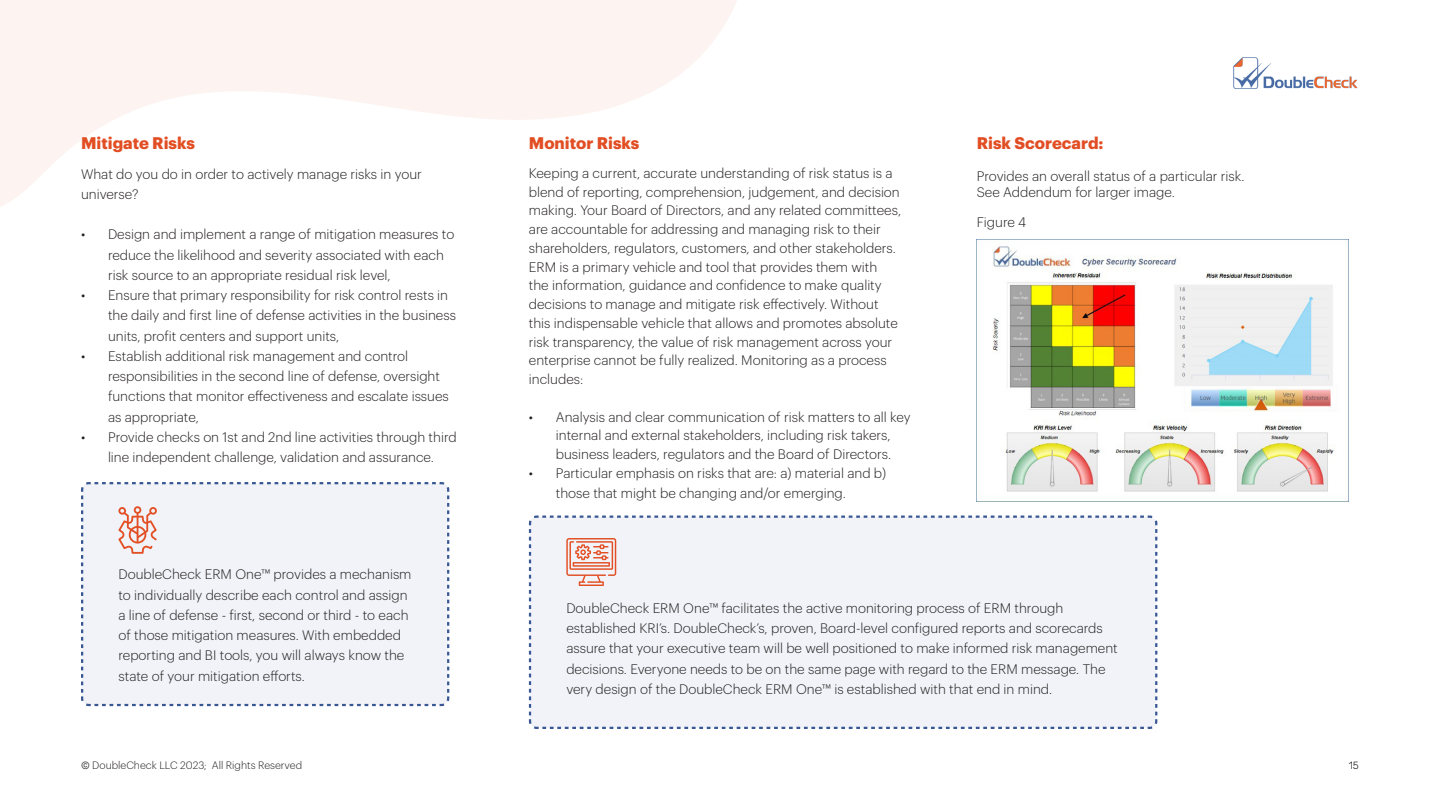
<style>
.page{position:relative;width:1440px;height:810px;background:#fff}
.page>*{position:absolute;margin:0;border:0;box-sizing:border-box;transform-origin:0 0}
.t1{font:700 16.5px "Graphik";color:#e24e24}
.t2{font:300 13.5px/20.2px "Graphik";color:#231f20}
.t3{font:300 10.5px "Graphik";color:#231f20}
.t4{font:300 10.5px "Rubik";color:#231f20}
.s1{font-family:"Rubik"}
</style>
<div class="page">
<svg style="left:0;top:0;width:737px;height:207px;fill:#fdf3f0"></svg>
<img style="left:1233px;top:57px;width:125px;height:32px">
<div style="left:81px;top:482px;width:369px;height:225px;background:#f1f3f8"></div>
<svg style="left:118px;top:506px;width:39px;height:48px"></svg>
<div style="left:528px;top:515px;width:630px;height:214px;background:#f1f3f8"></div>
<svg style="left:566px;top:538px;width:50px;height:48px"></svg>
<img style="left:979px;top:240px;width:370px;height:261px">
<p class="t1" style="left:81px;top:130px;width:115px">Mitigate Risks</p>
<p class="t2" style="left:81px;top:163px;width:342px">What do you do in order to actively manage risks in your universe?</p>
<p class="t2" style="left:108px;top:223px;width:348px;text-indent:-27px">• Design and implement a range of mitigation measures to reduce the likelihood and severity associated with each risk source to an appropriate residual risk level,</p>
<p class="t2" style="left:108px;top:284px;width:349px;text-indent:-27px">• Ensure that primary responsibility for risk control rests in the daily and first line of defense activities in the business units, profit centers and support units,</p>
<p class="t2" style="left:108px;top:345px;width:342px;text-indent:-27px">• Establish additional risk management and control responsibilities in the second line of defense, oversight functions that monitor effectiveness and escalate issues as appropriate,</p>
<p class="t2" style="left:81px;top:426px;width:377px;text-align:center">• Provide checks on 1st and 2nd line activities through third line independent challenge, validation and assurance.</p>
<p class="t2" style="left:118px;top:563px;width:295px">DoubleCheck ERM One™ provides a mechanism to individually describe each control and assign a line of defense - first, second or third - to each of those mitigation measures. With embedded reporting and BI tools, you will always know the state of your mitigation efforts.</p>
<p class="t1" style="left:529px;top:130px;width:112px">Monitor Risks</p>
<p class="t2" style="left:529px;top:163px;width:374px;line-height:18.8px">Keeping a current, accurate understanding of risk status is a blend of reporting, comprehension, judgement, and decision making. Your Board of Directors, and any related committees, are accountable for addressing and managing risk to their shareholders, regulators, customers, and other stakeholders.<br>ERM is a primary vehicle and tool that provides them with<br>the information, guidance and confidence to make quality decisions to manage and mitigate risk effectively. Without this indispensable vehicle that allows and promotes absolute risk transparency, the value of risk management across your enterprise cannot be fully realized. Monitoring as a process includes:</p>
<p class="t2" style="left:529px;top:406px;width:383px;line-height:18.8px;text-align:center">• Analysis and clear communication of risk matters to all key internal and external stakeholders, including risk takers, business leaders, regulators and the Board of Directors.</p>
<p class="t2" style="left:556px;top:462px;width:332px;text-indent:-27px">• Particular emphasis on risks that are: a) material and b) those that might be changing and/or emerging.</p>
<p class="t1" style="left:977px;top:130px;width:128px">Risk Scorecard:</p>
<p class="t2" style="left:977px;top:165px;width:269px">Provides an overall status of a particular risk.</p>
<p class="t2" style="left:977px;top:181px;width:200px">See Addendum for larger image.</p>
<p class="t2" style="left:977px;top:211px;width:51px">Figure 4</p>
<p class="t2" style="left:566px;top:597px;width:553px">DoubleCheck ERM One™ facilitates the active monitoring process of ERM through established KRI’s. DoubleCheck’s, proven, Board-level configured reports and scorecards assure that your executive team will be well positioned to make informed risk management decisions. Everyone needs to be on the same page with regard to the ERM message. The very design of the DoubleCheck ERM One™ is established with that end in mind.</p>
<p class="t3" style="left:81px;top:757px;width:223px"><span class="s1">©</span> DoubleCheck LLC 2023; All Rights Reserved</p>
<p class="t4" style="left:1349px;top:759px;width:12px">15</p>
</div>
